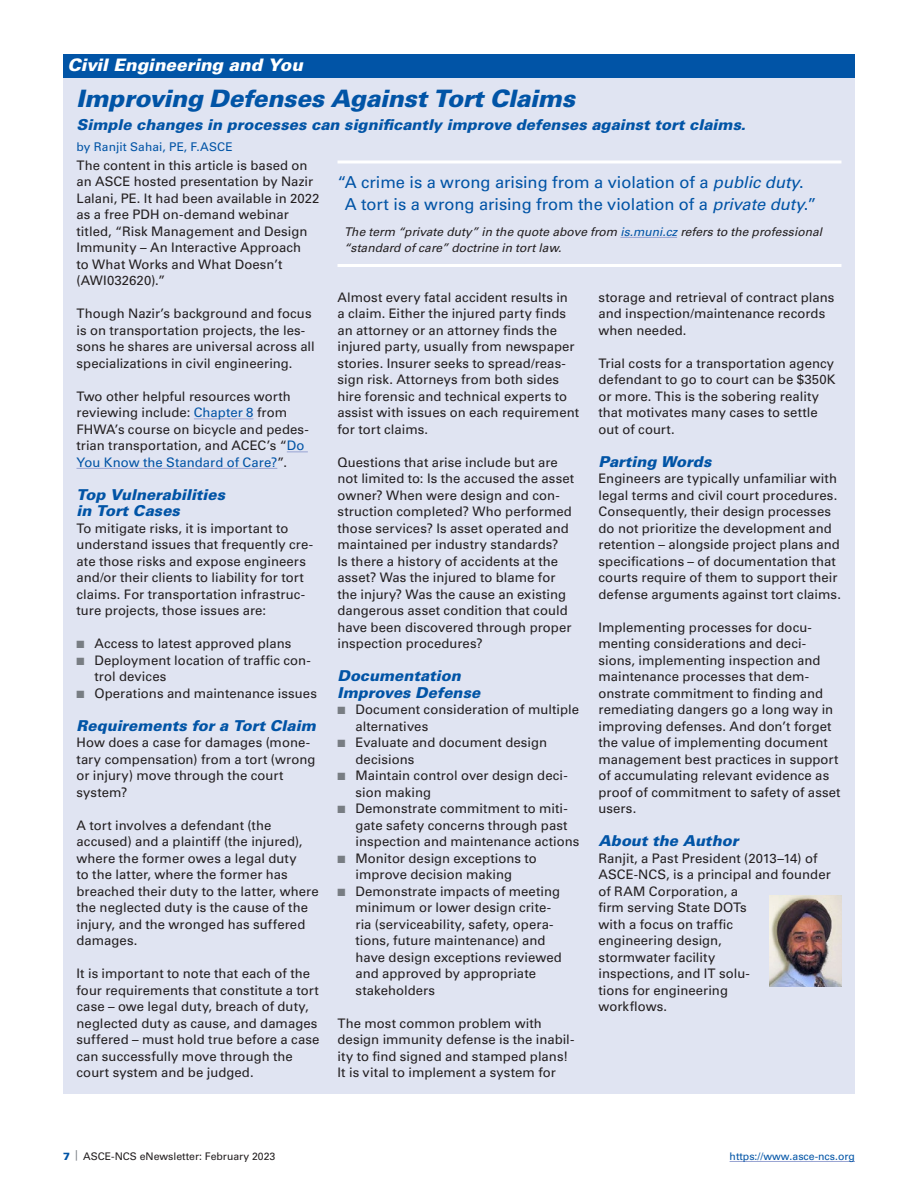
<style>
.page{position:relative;width:918px;height:1188px;background:#fff}
.page>*{position:absolute;margin:0;border:0;box-sizing:border-box;transform-origin:0 0}
.Head_1_Box{font:italic 900 24px "Univers LT Pro 75";letter-spacing:-.01em;color:#0154a6}
.Department_Head{font:italic 900 17.25px "Univers LT Pro 75";color:#fff}
.Pullquote{font:16.5px/22.5px "Univers LT Pro 55 Roman";letter-spacing:-.005em;color:#0154a6}
.Head_2{font:italic 900 15px/16.5px "Univers LT Pro 75";color:#0154a6}
.Head_2_Subhead{font:italic 900 15px "Univers LT Pro 75";color:#0154a6}
.Text{font:13.2px/16.5px "Univers LT Pro 55 Roman";letter-spacing:.005em;color:#231f20}
.t1{font:italic 12px/16.5px "Univers LT Pro 55";color:#231f20}
.Byline{font:12px "Univers LT Pro 55 Roman";letter-spacing:.01em;color:#0154a6}
.t2{font:10.5px "Univers LT Pro 55 Roman";color:#231f20}
.t3{font:10.5px "Univers LT Pro 55 Roman";color:#0154a6}
.s1{color:#0154a6}
.s2{color:#787d83}
.s3{font-family:"Univers LT Pro 55";font-style:italic}
.s4{font-family:"Univers LT Pro 75";font-weight:900;color:#0154a6}
</style>
<div class="page">
<hr style="left:730px;top:1161px;width:125px;height:1px;background:#98a4d3">
<div style="left:63px;top:54px;width:792px;height:1040px;background:#e0e4f2"></div>
<hr style="left:194px;top:419px;width:60px;height:1px;background:#98a4d3">
<svg style="left:287px;top:452px;width:21px;height:1px"></svg>
<hr style="left:76px;top:468px;width:201px;height:1px;background:#98a4d3">
<div style="left:63px;top:54px;width:792px;height:24px;background:#0154a6"></div>
<img style="left:770px;top:896px;width:72px;height:91px">
<svg style="left:338px;top:160px;width:504px;height:4px;fill:#eff1f8"></svg>
<hr style="left:620px;top:237px;width:57px;height:1px;background:#98a4d3">
<hr style="left:338px;top:264px;width:504px;height:3px;background:#fff">
<p class="Department_Head" style="left:68px;top:54px;width:237px">Civil Engineering and You</p>
<p class="Head_1_Box" style="left:76px;top:84px;width:500px">Improving Defenses Against Tort Claims</p>
<p class="Head_2_Subhead" style="left:76px;top:115px;width:671px">Simple changes in processes can significantly improve defenses against tort claims.</p>
<p class="Byline" style="left:76px;top:139px;width:158px">by Ranjit Sahai, PE, F.ASCE</p>
<p class="Text" style="left:76px;top:157px;width:244px">The content in this article is based on an ASCE hosted presentation by Nazir<br>Lalani, PE. It had been available in 2022 as a free PDH on-demand webinar titled, “Risk Management and Design<br>Immunity – An Interactive Approach<br>to What Works and What Doesn’t (AWI032620).”</p>
<p class="Text" style="left:76px;top:305px;width:240px">Though Nazir’s background and focus is on transportation projects, the les&shy;sons he shares are universal across all specializations in civil engineering.</p>
<p class="Text" style="left:76px;top:388px;width:234px">Two other helpful resources worth reviewing include: <span class="s1">Chapter 8</span> from FHWA’s course on bicycle and pedes&shy;trian transportation, and ACEC’s “<span class="s1">Do You Know the Standard of Care?</span>”.</p>
<p class="Head_2" style="left:76px;top:486px;width:150px">Top Vulnerabilities in Tort Cases</p>
<p class="Text" style="left:76px;top:520px;width:238px">To mitigate risks, it is important to understand issues that frequently cre&shy;ate those risks and expose engineers and/or their clients to liability for tort claims. For transportation infrastruc&shy;ture projects, those issues are:</p>
<p class="Text" style="left:76px;top:635px;width:216px"><span class="s2">■</span> Access to latest approved plans</p>
<p class="Text" style="left:94px;top:652px;width:218px;text-indent:-18px"><span class="s2">■</span> Deployment location of traffic con&shy;trol devices</p>
<p class="Text" style="left:76px;top:685px;width:242px"><span class="s2">■</span> Operations and maintenance issues</p>
<p class="Head_2" style="left:76px;top:717px;width:241px">Requirements for a Tort Claim</p>
<p class="Text" style="left:76px;top:734px;width:240px">How does a case for damages (mone&shy;tary compensation) from a tort (wrong or injury) move through the court system?</p>
<p class="Text" style="left:76px;top:817px;width:244px">A tort involves a defendant (the accused) and a plaintiff (the injured), where the former owes a legal duty<br>to the latter, where the former has breached their duty to the latter, where the neglected duty is the cause of the injury, and the wronged has suffered damages.</p>
<p class="Text" style="left:76px;top:965px;width:245px">It is important to note that each of the four requirements that constitute a tort case – owe legal duty, breach of duty, neglected duty as cause, and damages suffered – must hold true before a case can successfully move through the court system and be judged.</p>
<p class="Pullquote" style="left:345px;top:170px;width:473px;text-indent:-7px">“A crime is a wrong arising from a violation of a <span class="s3">public duty</span>.<br>A tort is a wrong arising from the violation of a <span class="s3">private duty</span>.”</p>
<p class="t1" style="left:344px;top:223px;width:479px">The term “private duty” in the quote above from <span class="s1">is.muni.cz</span> refers to the professional “standard of care” doctrine in tort law.</p>
<p class="Text" style="left:338px;top:289px;width:243px">Almost every fatal accident results in<br>a claim. Either the injured party finds an attorney or an attorney finds the injured party, usually from newspaper stories. Insurer seeks to spread/reas&shy;sign risk. Attorneys from both sides hire forensic and technical experts to assist with issues on each requirement for tort claims.</p>
<p class="Text" style="left:338px;top:454px;width:238px">Questions that arise include but are not limited to: Is the accused the asset owner? When were design and con&shy;struction completed? Who performed those services? Is asset operated and maintained per industry standards?<br>Is there a history of accidents at the asset? Was the injured to blame for the injury? Was the cause an existing dangerous asset condition that could have been discovered through proper inspection procedures?</p>
<p class="Head_2" style="left:338px;top:667px;width:144px">Documentation<br>Improves Defense</p>
<p class="Text" style="left:356px;top:701px;width:225px;text-indent:-18px"><span class="s2">■</span> Document consideration of multiple alternatives</p>
<p class="Text" style="left:356px;top:734px;width:193px;text-indent:-18px"><span class="s2">■</span> Evaluate and document design decisions</p>
<p class="Text" style="left:356px;top:767px;width:214px;text-indent:-18px"><span class="s2">■</span> Maintain control over design deci&shy;sion making</p>
<p class="Text" style="left:356px;top:800px;width:226px;text-indent:-18px"><span class="s2">■</span> Demonstrate commitment to miti&shy;gate safety concerns through past inspection and maintenance actions</p>
<p class="Text" style="left:338px;top:850px;width:201px;text-align:center"><span class="s2">■</span> Monitor design exceptions to improve decision making</p>
<p class="Text" style="left:356px;top:883px;width:208px;text-indent:-18px"><span class="s2">■</span> Demonstrate impacts of meeting minimum or lower design crite&shy;ria (serviceability, safety, opera&shy;tions, future maintenance) and have design exceptions reviewed and approved by appropriate stakeholders</p>
<p class="Text" style="left:338px;top:1015px;width:239px">The most common problem with design immunity defense is the inabil&shy;ity to find signed and stamped plans!<br>It is vital to implement a system for</p>
<p class="Text" style="left:598px;top:289px;width:237px">storage and retrieval of contract plans and inspection/maintenance records when needed.</p>
<p class="Text" style="left:598px;top:355px;width:239px">Trial costs for a transportation agency defendant to go to court can be $350K or more. This is the sobering reality that motivates many cases to settle out of court.</p>
<p class="Head_2" style="left:598px;top:453px;width:114px">Parting Words</p>
<p class="Text" style="left:598px;top:470px;width:244px">Engineers are typically unfamiliar with legal terms and civil court procedures.<br>Consequently, their design processes do not prioritize the development and retention – alongside project plans and specifications – of documentation that courts require of them to support their defense arguments against tort claims.</p>
<p class="Text" style="left:598px;top:619px;width:244px">Implementing processes for docu&shy;menting considerations and deci&shy;sions, implementing inspection and maintenance processes that dem&shy;onstrate commitment to finding and remediating dangers go a long way in improving defenses. And don’t forget the value of implementing document management best practices in support of accumulating relevant evidence as proof of commitment to safety of asset users.</p>
<p class="Head_2" style="left:598px;top:832px;width:141px">About the Author</p>
<p class="Text" style="left:598px;top:850px;width:234px">Ranjit, a Past President (2013–14) of<br>ASCE-NCS, is a principal and founder of RAM Corporation, a<br>firm serving State DOTs<br>with a focus on traffic<br>engineering design,<br>stormwater facility<br>inspections, and IT solu-<br>tions for engineering<br>workflows.</p>
<p class="t2" style="left:63px;top:1150px;width:214px"><span class="s4">7</span> <span class="s2">|</span> ASCE-NCS eNewsletter: February 2023</p>
<p class="t3" style="left:730px;top:1150px;width:127px">https://www.asce-ncs.org</p>
</div>
